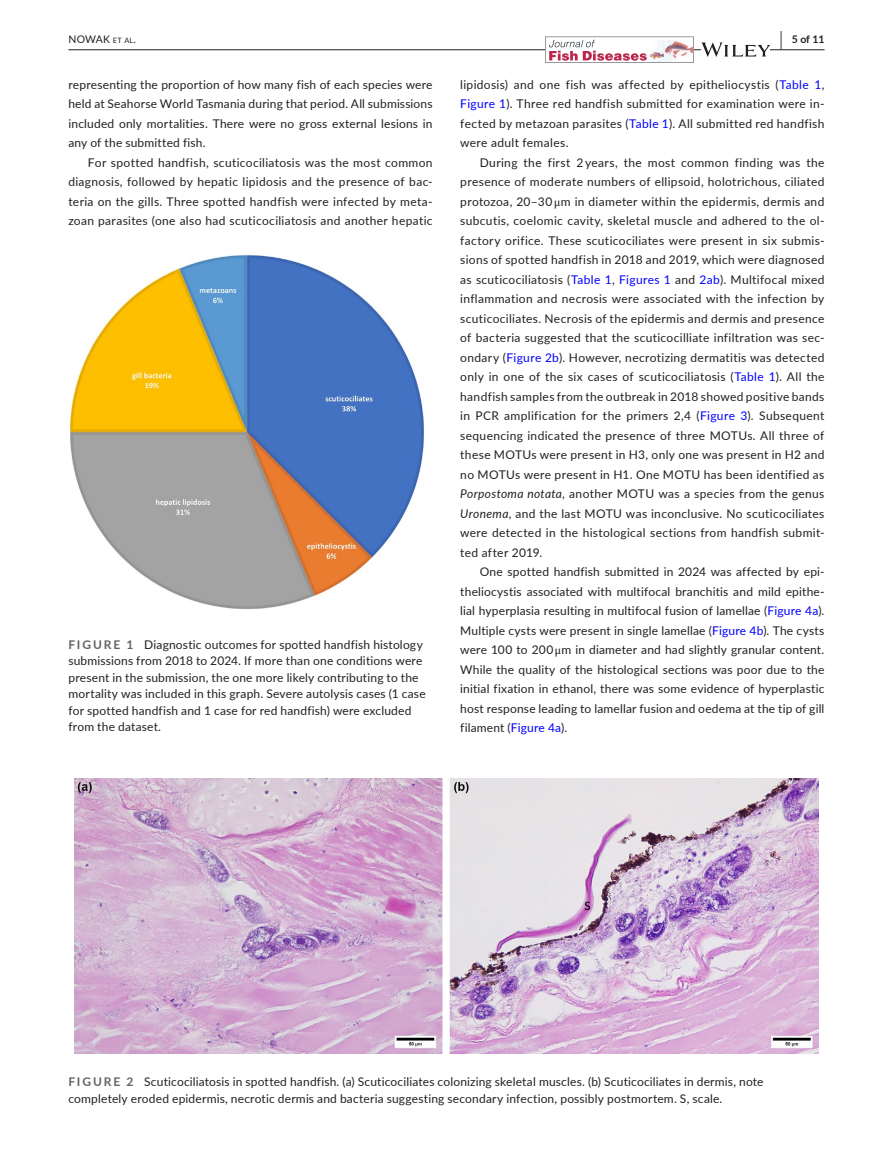
<style>
.page{position:relative;width:893px;height:1174px;background:#fff}
.page>*{position:absolute;margin:0;border:0;box-sizing:border-box;transform-origin:0 0}
.t1{font:12px/19.5px "Lato";letter-spacing:.015em;color:#231f20;text-align:justify}
.t2{font:10.5px "Lato";letter-spacing:.015em;color:#231f20}
.t3{font:700 10.5px "Lato";color:#231f20}
.s1{font-size:7.35px}
.s2{font-size:19.5px}
.s3{color:#00f}
.s4{font-family:"STIX"}
.s5{font-style:italic}
.s6{font-weight:700;color:#636366}
</style>
<div class="page">
<hr style="left:68px;top:49px;width:756px;height:1px;background:#231f20">
<svg style="left:545px;top:37px;width:149px;height:26px"></svg>
<svg style="left:701px;top:42px;width:69px;height:15px"></svg>
<img style="left:69px;top:255px;width:356px;height:354px">
<img style="left:74px;top:778px;width:745px;height:276px">
<p class="t2" style="left:68px;top:31px;width:69px">NOWAK <span class="s1">et al</span>.</p>
<p class="t3" style="left:780px;top:31px;width:46px"><span class="s2">|</span> 5 of 11</p>
<p class="t1" style="left:68px;top:74px;width:366px">representing the proportion of how many fish of each species were held at Seahorse World Tasmania during that period. All submissions included only mortalities. There were no gross external lesions in any of the submitted fish.</p>
<p class="t1" style="left:68px;top:152px;width:366px;text-indent:20px">For spotted handfish, scuticociliatosis was the most common diagnosis, followed by hepatic lipidosis and the presence of bac&shy;teria on the gills. Three spotted handfish were infected by meta&shy;zoan parasites (one also had scuticociliatosis and another hepatic</p>
<p class="t1" style="left:460px;top:74px;width:366px">lipidosis) and one fish was affected by epitheliocystis (<span class="s3">Table 1</span>, <span class="s3">Figure 1</span>). Three red handfish submitted for examination were in&shy;fected by metazoan parasites (<span class="s3">Table 1</span>). All submitted red handfish were adult females.</p>
<p class="t1" style="left:460px;top:152px;width:366px;text-indent:20px">During the first 2 years, the most common finding was the presence of moderate numbers of ellipsoid, holotrichous, ciliated protozoa, 20–30 <span class="s4">μ</span>m in diameter within the epidermis, dermis and subcutis, coelomic cavity, skeletal muscle and adhered to the ol&shy;factory orifice. These scuticociliates were present in six submis&shy;sions of spotted handfish in 2018 and 2019, which were diagnosed as scuticociliatosis (<span class="s3">Table 1</span>, <span class="s3">Figures 1</span> and <span class="s3">2ab</span>). Multifocal mixed inflammation and necrosis were associated with the infection by scuticociliates. Necrosis of the epidermis and dermis and presence of bacteria suggested that the scuticocilliate infiltration was sec&shy;ondary (<span class="s3">Figure 2b</span>). However, necrotizing dermatitis was detected only in one of the six cases of scuticociliatosis (<span class="s3">Table 1</span>). All the handfish samples from the outbreak in 2018 showed positive bands in PCR amplification for the primers 2,4 (<span class="s3">Figure 3</span>). Subsequent sequencing indicated the presence of three MOTUs. All three of these MOTUs were present in H3, only one was present in H2 and no MOTUs were present in H1. One MOTU has been identified as <span class="s5">Porpostoma notata</span>, another MOTU was a species from the genus <span class="s5">Uronema</span>, and the last MOTU was inconclusive. No scuticociliates were detected in the histological sections from handfish submit&shy;ted after 2019.</p>
<p class="t1" style="left:460px;top:561px;width:366px;text-indent:20px">One spotted handfish submitted in 2024 was affected by epi&shy;theliocystis associated with multifocal branchitis and mild epithe&shy;lial hyperplasia resulting in multifocal fusion of lamellae (<span class="s3">Figure 4a</span>).<br>Multiple cysts were present in single lamellae (<span class="s3">Figure 4b</span>). The cysts were 100 to 200 <span class="s4">μ</span>m in diameter and had slightly granular content.<br>While the quality of the histological sections was poor due to the initial fixation in ethanol, there was some evidence of hyperplastic host response leading to lamellar fusion and oedema at the tip of gill filament (<span class="s3">Figure 4a</span>).</p>
<p class="t1" style="left:68px;top:636px;width:359px;line-height:16.5px;text-align:left"><span class="s6">FIGURE 1</span> Diagnostic outcomes for spotted handfish histology submissions from 2018 to 2024. If more than one conditions were present in the submission, the one more likely contributing to the mortality was included in this graph. Severe autolysis cases (1 case for spotted handfish and 1 case for red handfish) were excluded from the dataset.</p>
<p class="t1" style="left:68px;top:1073px;width:697px;line-height:16.5px"><span class="s6">FIGURE 2</span> Scuticociliatosis in spotted handfish. (a) Scuticociliates colonizing skeletal muscles. (b) Scuticociliates in dermis, note completely eroded epidermis, necrotic dermis and bacteria suggesting secondary infection, possibly postmortem. S, scale.</p>
</div>
